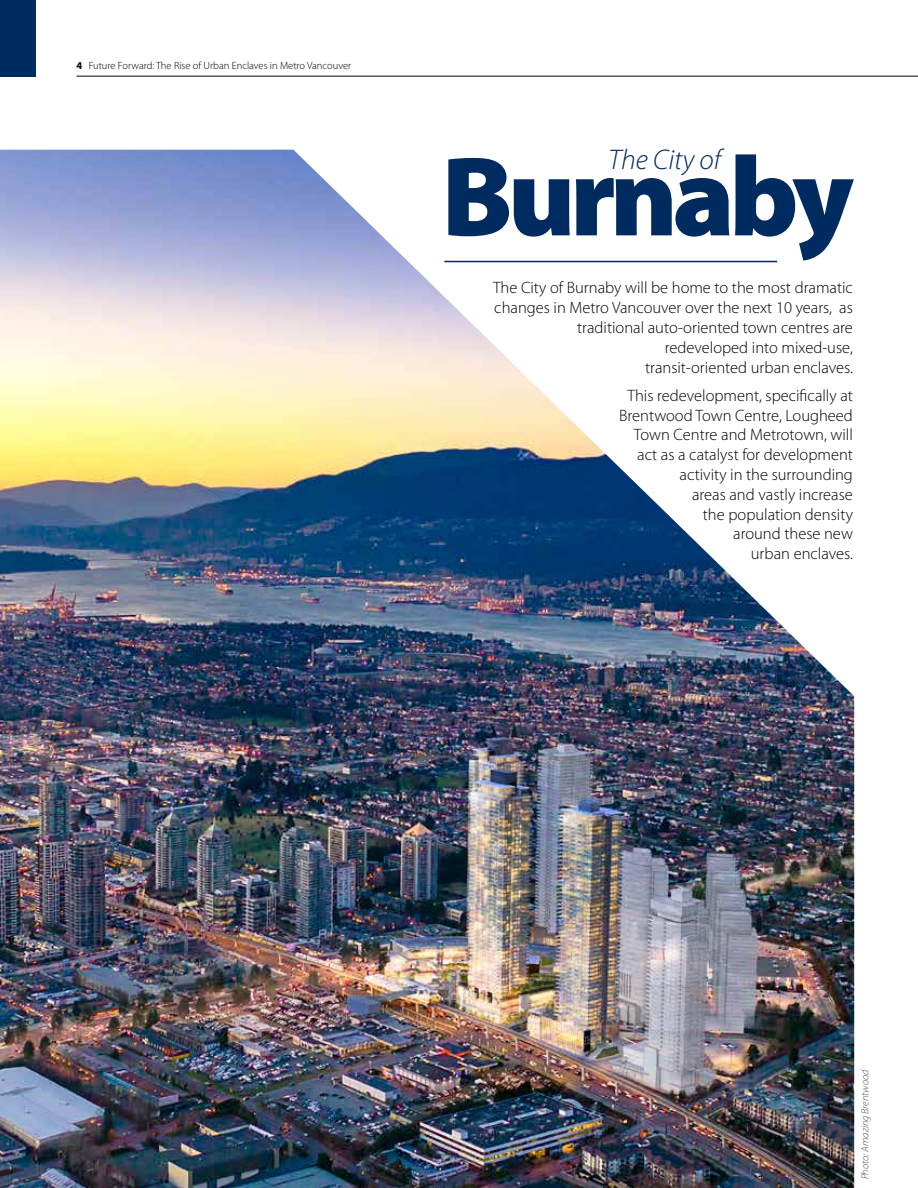
<style>
.page{position:relative;width:918px;height:1188px;background:#fff}
.page>*{position:absolute;margin:0;border:0;box-sizing:border-box;transform-origin:0 0}
.t1{font:900 114px "Myriad Pro";letter-spacing:-.05em;color:#002b60}
.t2{font:italic 300 28.5px "Myriad Pro";color:#002b60}
.t3{font:300 16.5px/19.8px "Myriad Pro";color:#000;text-align:right}
.t4{font:300 10.5px "Myriad Pro";color:#000}
.t5{font:italic 300 10.5px "Myriad Pro";color:#4f4f51}
.s1{font-weight:700}
</style>
<div class="page">
<div style="left:0;top:0;width:36px;height:77px;background:#002b60"></div>
<img style="left:0;top:150px;width:854px;height:1038px">
<hr style="left:444px;top:261px;width:333px;height:1px;background:#002b60">
<hr style="left:77px;top:76px;width:841px;height:1px;background:#000">
<p class="t4" style="left:77px;top:59px;width:276px"><span class="s1">4</span> Future Forward: The Rise of Urban Enclaves in Metro Vancouver</p>
<h2 class="t2" style="left:609px;top:142px;width:114px">The City of</h2>
<h1 class="t1" style="left:441px;top:121px;width:414px">Burnaby</h1>
<p class="t3" style="left:493px;top:278px;width:361px">The City of Burnaby will be home to the most dramatic changes in Metro Vancouver over the next 10 years, as traditional auto-oriented town centres are redeveloped into mixed-use,<br>transit-oriented urban enclaves.</p>
<p class="t3" style="left:619px;top:385px;width:235px">This redevelopment, specifically at<br>Brentwood Town Centre, Lougheed<br>Town Centre and Metrotown, will act as a catalyst for development activity in the surrounding<br>areas and vastly increase<br>the population density<br>around these new<br>urban enclaves.</p>
<p class="t5" style="left:859px;top:1179px;width:111px;rotate:-90deg">Photo: Amazing Brentwood</p>
</div>
